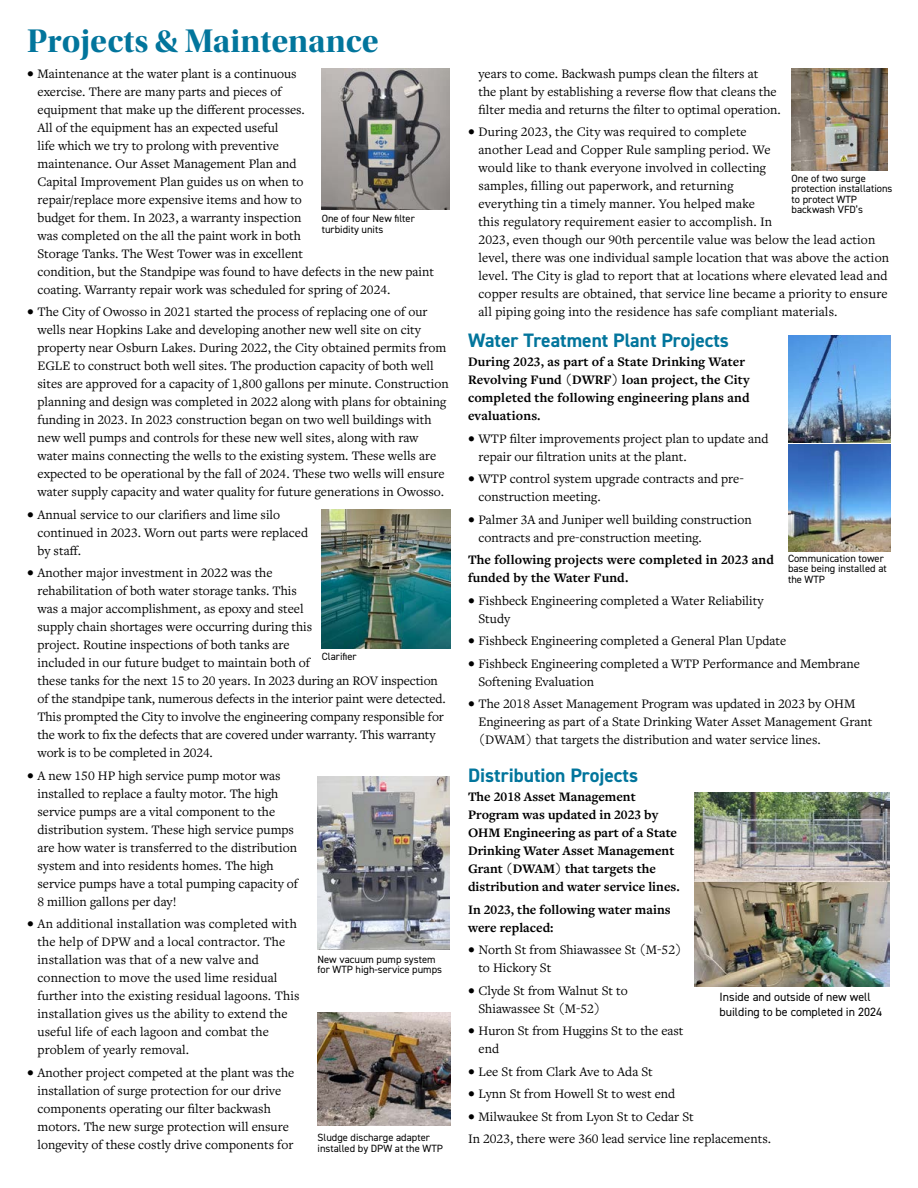
<style>
.page{position:relative;width:918px;height:1188px;background:#fff}
.page>*{position:absolute;margin:0;border:0;box-sizing:border-box;transform-origin:0 0}
.t1{font:34.2px "Utopia Std Bold Disp";color:#02759c}
.t2{font:700 19.5px "DIN2014";color:#02759c}
.t3{font:13.5px/18px "Freight Text Pro";color:#000}
.t4{font:700 13.5px/18px "Freight Text Pro";color:#000}
.t5{font:12px/15px "DIN2014";color:#000}
.t6{font:10.5px/10.5px "DIN2014";color:#000}
</style>
<div class="page">
<img style="left:322px;top:510px;width:128px;height:139px">
<img style="left:791px;top:69px;width:96px;height:101px">
<img style="left:789px;top:335px;width:102px;height:107px">
<img style="left:789px;top:445px;width:102px;height:107px">
<img style="left:695px;top:792px;width:194px;height:194px">
<img style="left:322px;top:69px;width:128px;height:141px">
<img style="left:318px;top:1012px;width:132px;height:114px">
<img style="left:318px;top:776px;width:132px;height:174px">
<h1 class="t1" style="left:27px;top:22px;width:353px">Projects &amp; Maintenance</h1>
<p class="t3" style="left:38px;top:64px;width:398px;text-indent:-11px">• Maintenance at the water plant is a continuous<br>exercise. There are many parts and pieces of<br>equipment that make up the different processes.<br>All of the equipment has an expected useful<br>life which we try to prolong with preventive<br>maintenance. Our Asset Management Plan and<br>Capital Improvement Plan guides us on when to<br>repair/replace more expensive items and how to<br>budget for them. In 2023, a warranty inspection<br>was completed on the all the paint work in both<br>Storage Tanks. The West Tower was in excellent<br>condition, but the Standpipe was found to have defects in the new paint coating. Warranty repair work was scheduled for spring of 2024.</p>
<p class="t3" style="left:38px;top:303px;width:413px;text-indent:-11px">• The City of Owosso in 2021 started the process of replacing one of our wells near Hopkins Lake and developing another new well site on city property near Osburn Lakes. During 2022, the City obtained permits from EGLE to construct both well sites. The production capacity of both well sites are approved for a capacity of 1,800 gallons per minute. Construction planning and design was completed in 2022 along with plans for obtaining funding in 2023. In 2023 construction began on two well buildings with new well pumps and controls for these new well sites, along with raw water mains connecting the wells to the existing system. These wells are expected to be operational by the fall of 2024. These two wells will ensure water supply capacity and water quality for future generations in Owosso.</p>
<p class="t3" style="left:38px;top:505px;width:272px;text-indent:-11px">• Annual service to our clarifiers and lime silo continued in 2023. Worn out parts were replaced by staff.</p>
<p class="t3" style="left:38px;top:564px;width:410px;text-indent:-11px">• Another major investment in 2022 was the<br>rehabilitation of both water storage tanks. This<br>was a major accomplishment, as epoxy and steel<br>supply chain shortages were occurring during this<br>project. Routine inspections of both tanks are<br>included in our future budget to maintain both of<br>these tanks for the next 15 to 20 years. In 2023 during an ROV inspection of the standpipe tank, numerous defects in the interior paint were detected.<br>This prompted the City to involve the engineering company responsible for the work to fix the defects that are covered under warranty. This warranty work is to be completed in 2024.</p>
<p class="t3" style="left:38px;top:766px;width:262px;text-indent:-11px">• A new 150 HP high service pump motor was installed to replace a faulty motor. The high service pumps are a vital component to the distribution system. These high service pumps are how water is transferred to the distribution system and into residents homes. The high service pumps have a total pumping capacity of 8 million gallons per day!</p>
<p class="t3" style="left:38px;top:915px;width:264px;text-indent:-11px">• An additional installation was completed with the help of DPW and a local contractor. The installation was that of a new valve and connection to move the used lime residual further into the existing residual lagoons. This installation gives us the ability to extend the useful life of each lagoon and combat the problem of yearly removal.</p>
<p class="t3" style="left:38px;top:1063px;width:258px;text-indent:-11px">• Another project competed at the plant was the installation of surge protection for our drive components operating our filter backwash motors. The new surge protection will ensure longevity of these costly drive components for</p>
<p class="t6" style="left:322px;top:213px;width:95px">One of four New filter turbidity units</p>
<p class="t6" style="left:322px;top:651px;width:36px">Clarifier</p>
<p class="t6" style="left:318px;top:954px;width:126px">New vacuum pump system for WTP high-service pumps</p>
<p class="t6" style="left:318px;top:1132px;width:127px">Sludge discharge adapter installed by DPW at the WTP</p>
<p class="t3" style="left:479px;top:64px;width:304px">years to come. Backwash pumps clean the filters at<br>the plant by establishing a reverse flow that cleans the filter media and returns the filter to optimal operation.</p>
<p class="t3" style="left:479px;top:123px;width:412px;text-indent:-11px">• During 2023, the City was required to complete<br>another Lead and Copper Rule sampling period. We<br>would like to thank everyone involved in collecting<br>samples, filling out paperwork, and returning<br>everything tin a timely manner. You helped make<br>this regulatory requirement easier to accomplish. In<br>2023, even though our 90th percentile value was below the lead action level, there was one individual sample location that was above the action level. The City is glad to report that at locations where elevated lead and copper results are obtained, that service line became a priority to ensure all piping going into the residence has safe compliant materials.</p>
<h2 class="t2" style="left:468px;top:327px;width:263px">Water Treatment Plant Projects</h2>
<p class="t4" style="left:468px;top:352px;width:283px">During 2023, as part of a State Drinking Water Revolving Fund (DWRF) loan project, the City completed the following engineering plans and evaluations.</p>
<p class="t3" style="left:479px;top:429px;width:292px;text-indent:-11px">• WTP filter improvements project plan to update and repair our filtration units at the plant.</p>
<p class="t3" style="left:479px;top:469px;width:267px;text-indent:-11px">• WTP control system upgrade contracts and pre&shy;construction meeting.</p>
<p class="t3" style="left:479px;top:510px;width:275px;text-indent:-11px">• Palmer 3A and Juniper well building construction contracts and pre-construction meeting.</p>
<p class="t4" style="left:468px;top:550px;width:307px">The following projects were completed in 2023 and funded by the Water Fund.</p>
<p class="t3" style="left:479px;top:591px;width:287px;text-indent:-11px">• Fishbeck Engineering completed a Water Reliability<br>Study</p>
<p class="t3" style="left:468px;top:631px;width:320px">• Fishbeck Engineering completed a General Plan Update</p>
<p class="t3" style="left:479px;top:654px;width:383px;text-indent:-11px">• Fishbeck Engineering completed a WTP Performance and Membrane<br>Softening Evaluation</p>
<p class="t3" style="left:479px;top:694px;width:395px;text-indent:-11px">• The 2018 Asset Management Program was updated in 2023 by OHM<br>Engineering as part of a State Drinking Water Asset Management Grant (DWAM) that targets the distribution and water service lines.</p>
<h2 class="t2" style="left:468px;top:762px;width:172px">Distribution Projects</h2>
<p class="t4" style="left:468px;top:787px;width:213px">The 2018 Asset Management<br>Program was updated in 2023 by<br>OHM Engineering as part of a State<br>Drinking Water Asset Management<br>Grant (DWAM) that targets the distribution and water service lines.</p>
<p class="t4" style="left:468px;top:900px;width:204px">In 2023, the following water mains were replaced:</p>
<p class="t3" style="left:479px;top:940px;width:205px;text-indent:-11px">• North St from Shiawassee St (M-52) to Hickory St</p>
<p class="t3" style="left:479px;top:981px;width:151px;text-indent:-11px">• Clyde St from Walnut St to<br>Shiawassee St (M-52)</p>
<p class="t3" style="left:479px;top:1021px;width:207px;text-indent:-11px">• Huron St from Huggins St to the east end</p>
<p class="t3" style="left:468px;top:1062px;width:186px">• Lee St from Clark Ave to Ada St</p>
<p class="t3" style="left:468px;top:1084px;width:209px">• Lynn St from Howell St to west end</p>
<p class="t3" style="left:468px;top:1104px;width:305px;line-height:22.5px">• Milwaukee St from Lyon St to Cedar St<br>In 2023, there were 360 lead service line replacements.</p>
<p class="t6" style="left:792px;top:173px;width:102px">One of two surge protection installations to protect WTP backwash VFD’s</p>
<p class="t6" style="left:788px;top:553px;width:100px">Communication tower base being installed at the WTP</p>
<p class="t5" style="left:719px;top:989px;width:164px">Inside and outside of new well building to be completed in 2024</p>
</div>
